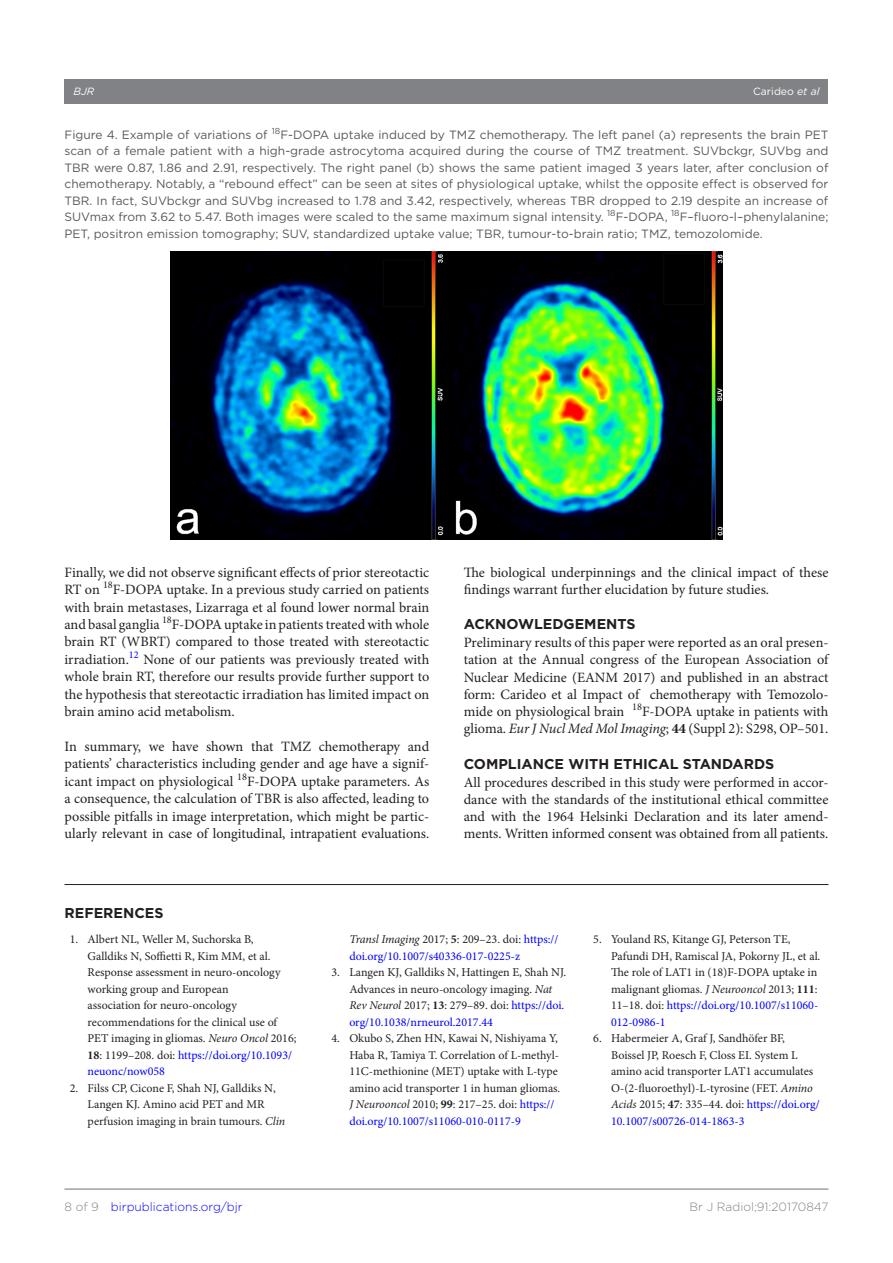
<style>
.page{position:relative;width:893px;height:1263px;background:#fff}
.page>*{position:absolute;margin:0;border:0;box-sizing:border-box;transform-origin:0 0}
.t1{font:14.25px/17.4px "Minion Pro";color:#231f20;text-align:justify}
.t2{font:700 14.25px "Gotham";color:#231f20}
.t3{font:12px/16.5px "Minion Pro";color:#231f20}
.t4{font:12px/16.5px "Gotham";color:#57585a;text-align:justify}
.t5{font:12px/16.5px "Minion Pro";color:#00f}
.t6{font:300 12px "Gotham";color:#00f}
.t7{font:300 12px "Gotham";color:#808285}
.t8{font:10.5px "Gotham";color:#fff}
.t9{font:italic 10.5px "Gotham";color:#fff}
.s1{font-style:italic}
.s2{font-weight:700}
.s3{color:#00f}
.s4{font-style:italic;color:#231f20}
.s5{color:#231f20}
.s6{font-weight:700;color:#231f20}
.s7{color:#808285}
</style>
<div class="page">
<hr style="left:64px;top:1188px;width:764px;height:2px;background:#808285">
<div style="left:64px;top:79px;width:764px;height:24px;background:#808285"></div>
<hr style="left:64px;top:884px;width:764px;height:1px;background:#231f20">
<img style="left:170px;top:252px;width:553px;height:287px">
<p class="t9" style="left:74px;top:85px;width:22px">BJR</p>
<p class="t8" style="left:753px;top:85px;width:68px">Carideo <span class="s1">et al</span></p>
<p class="t4" style="left:64px;top:126px;width:765px">Figure 4. Example of variations of <sup>18</sup>F-DOPA uptake induced by TMZ chemotherapy. The left panel (a) represents the brain PET scan of a female patient with a high-grade astrocytoma acquired during the course of TMZ treatment. SUVbckgr, SUVbg and TBR were 0.87, 1.86 and 2.91, respectively. The right panel (b) shows the same patient imaged 3 years later, after conclusion of chemotherapy. Notably, a “rebound effect” can be seen at sites of physiological uptake, whilst the opposite effect is observed for TBR. In fact, SUVbckgr and SUVbg increased to 1.78 and 3.42, respectively, whereas TBR dropped to 2.19 despite an increase of SUVmax from 3.62 to 5.47. Both images were scaled to the same maximum signal intensity. <sup>18</sup>F-DOPA, <sup>18</sup>F–fluoro-l–phenylalanine; PET, positron emission tomography; SUV, standardized uptake value; TBR, tumour-to-brain ratio; TMZ, temozolomide.</p>
<p class="t1" style="left:64px;top:563px;width:366px">Finally, we did not observe significant effects of prior stereotactic RT on <sup>18</sup>F-DOPA uptake. In a previous study carried on patients with brain metastases, Lizarraga et al found lower normal brain and basal ganglia <sup>18</sup>F-DOPA uptake in patients treated with whole brain RT (WBRT) compared to those treated with stereotactic irradiation.<sup>12</sup> None of our patients was previously treated with whole brain RT, therefore our results provide further support to the hypothesis that stereotactic irradiation has limited impact on brain amino acid metabolism.</p>
<p class="t1" style="left:64px;top:738px;width:366px">In summary, we have shown that TMZ chemotherapy and patients’ characteristics including gender and age have a signif&shy;icant impact on physiological <sup>18</sup>F-DOPA uptake parameters. As a consequence, the calculation of TBR is also affected, leading to possible pitfalls in image interpretation, which might be partic&shy;ularly relevant in case of longitudinal, intrapatient evaluations.</p>
<p class="t1" style="left:464px;top:563px;width:366px">The biological underpinnings and the clinical impact of these findings warrant further elucidation by future studies.</p>
<p class="t2" style="left:464px;top:615px;width:101px">ACKNOWLEDGEM</p>
<p class="t2" style="left:597px;top:615px;width:40px">ENTS</p>
<p class="t1" style="left:464px;top:634px;width:366px">Preliminary results of this paper were reported as an oral presen&shy;tation at the Annual congress of the European Association of Nuclear Medicine (EANM 2017) and published in an abstract form: Carideo et al Impact of chemotherapy with Temozolo&shy;mide on physiological brain <sup>18</sup>F-DOPA uptake in patients with glioma. <span class="s1">Eur J Nucl Med Mol Imaging</span>; <span class="s2">44</span> (Suppl 2): S298, OP–501.</p>
<p class="t2" style="left:464px;top:754px;width:270px">COM PLIANCE WITH ETHICAL STANDARD</p>
<p class="t2" style="left:765px;top:754px;width:11px">S</p>
<p class="t1" style="left:464px;top:773px;width:366px">All procedures described in this study were performed in accor&shy;dance with the standards of the institutional ethical committee and with the 1964 Helsinki Declaration and its later amend&shy;ments. Written informed consent was obtained from all patients.</p>
<p class="t2" style="left:64px;top:903px;width:101px">REFERENCES</p>
<p class="t3" style="left:88px;top:931px;width:210px;text-indent:-18px">1. Albert NL, Weller M, Suchorska B, Galldiks N, Soffietti R, Kim MM, et al.<br>Response assessment in neuro-oncology working group and European<br>association for neuro-oncology recommendations for the clinical use of PET imaging in gliomas. <span class="s1">Neuro Oncol</span> 2016; <span class="s2">18</span>: 1199–208. doi: <span class="s3">https://doi.org/10.1093/ neuonc/now058</span></p>
<p class="t3" style="left:88px;top:1080px;width:199px;text-indent:-18px">2. Filss CP, Cicone F, Shah NJ, Galldiks N,<br>Langen KJ. Amino acid PET and MR perfusion imaging in brain tumours. <span class="s1">Clin</span></p>
<p class="t5" style="left:349px;top:931px;width:211px"><span class="s4">Transl Imaging</span> <span class="s5">2017;</span> <span class="s6">5</span><span class="s5">: 209–23. doi:</span> https:// doi.org/10.1007/s40336-017-0225-z</p>
<p class="t3" style="left:349px;top:964px;width:218px;text-indent:-18px">3. Langen KJ, Galldiks N, Hattingen E, Shah NJ.<br>Advances in neuro-oncology imaging. <span class="s1">Nat Rev Neurol</span> 2017; <span class="s2">13</span>: 279–89. doi: <span class="s3">https://doi. org/10.1038/nrneurol.2017.44</span></p>
<p class="t3" style="left:349px;top:1030px;width:213px;text-indent:-18px">4. Okubo S, Zhen HN, Kawai N, Nishiyama Y, Haba R, Tamiya T. Correlation of L-methyl-11C-methionine (MET) uptake with L-type amino acid transporter 1 in human gliomas.<br><span class="s1">J Neurooncol</span> 2010; <span class="s2">99</span>: 217–25. doi: <span class="s3">https:// doi.org/10.1007/s11060-010-0117-9</span></p>
<p class="t3" style="left:611px;top:931px;width:211px;text-indent:-18px">5. Youland RS, Kitange GJ, Peterson TE, Pafundi DH, Ramiscal JA, Pokorny JL, et al.<br>The role of LAT1 in (18)F-DOPA uptake in malignant gliomas. <span class="s1">J Neurooncol</span> 2013; <span class="s2">111</span>:<br>11–18. doi: <span class="s3">https://doi.org/10.1007/s11060- 012-0986-1</span></p>
<p class="t3" style="left:611px;top:1030px;width:210px;text-indent:-18px">6. Habermeier A, Graf J, Sandhöfer BF, Boissel JP, Roesch F, Closs EI. System L amino acid transporter LAT1 accumulates O-(2-fluoroethyl)-L-tyrosine (FET. <span class="s1">Amino Acids</span> 2015; <span class="s2">47</span>: 335–44. doi: <span class="s3">https://doi.org/ 10.1007/s00726-014-1863-3</span></p>
<p class="t6" style="left:64px;top:1199px;width:180px"><span class="s7">8 of 9</span> birpublications.org/bjr</p>
<p class="t7" style="left:690px;top:1199px;width:140px">Br J Radiol;91:20170847</p>
</div>
